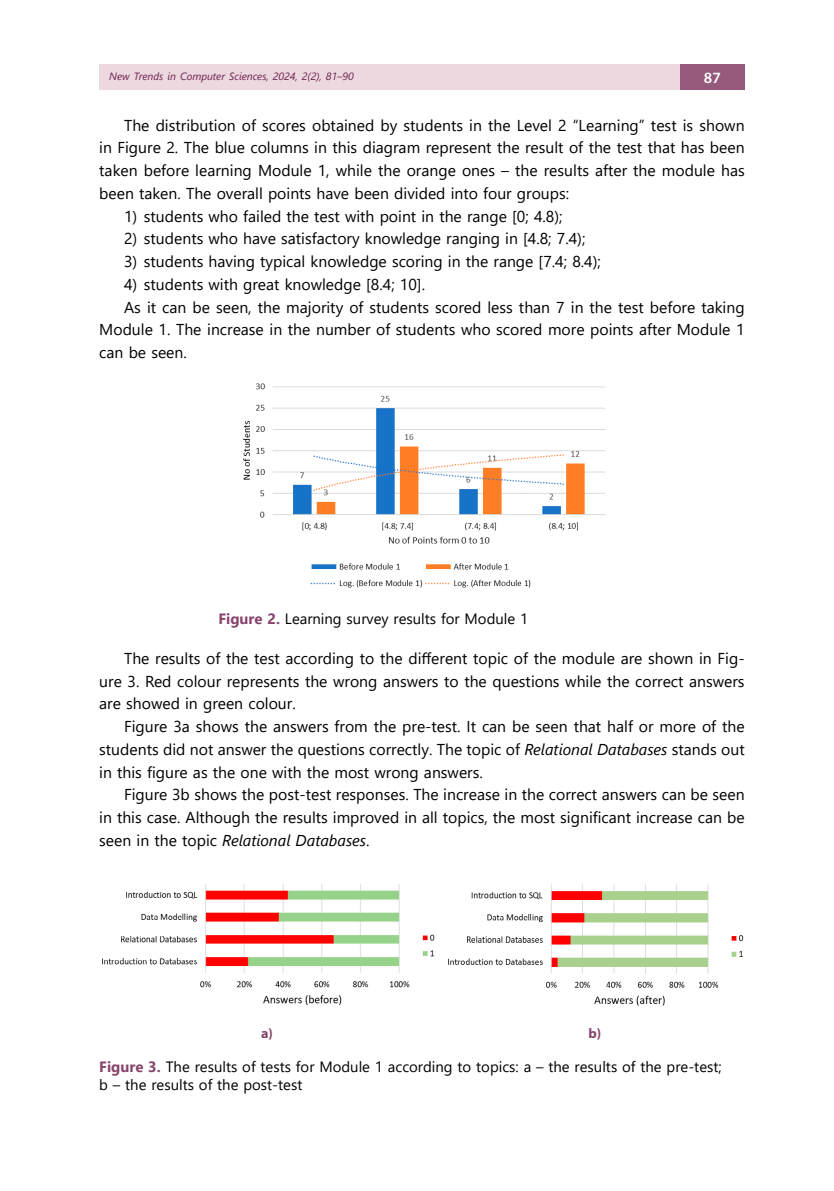
<style>
.page{position:relative;width:834px;height:1191px;background:#fff}
.page>*{position:absolute;margin:0;border:0;box-sizing:border-box;transform-origin:0 0}
.t1{font:15.75px/22.8px "Segoe UI";color:#000;text-align:justify}
.t2{font:600 15.75px "Myriad Pro";color:#fff}
.t3{font:14.88px/17.8px "Segoe UI";color:#000}
.t4{font:700 14px "Myriad Pro";color:#87456c}
.t5{font:italic 10.5px "Segoe UI";color:#6e1e4d}
.s1{font-weight:700;color:#87456c}
.s2{font-style:italic}
</style>
<div class="page">
<div style="left:99px;top:64px;width:581px;height:26px;background:#ecd9df"></div>
<div style="left:680px;top:64px;width:64px;height:26px;background:#95597c"></div>
<img style="left:243px;top:383px;width:362px;height:205px">
<img style="left:102px;top:884px;width:333px;height:121px">
<img style="left:448px;top:884px;width:296px;height:122px">
<p class="t5" style="left:109px;top:67px;width:246px">New Trends in Computer Sciences, 2024, 2(2), 81–90</p>
<p class="t2" style="left:703px;top:67px;width:18px">87</p>
<p class="t1" style="left:99px;top:112px;width:647px;text-indent:25px">The distribution of scores obtained by students in the Level 2 “Learning” test is shown in Figure 2. The blue columns in this diagram represent the result of the test that has been taken before learning Module 1, while the orange ones – the results after the module has been taken. The overall points have been divided into four groups:</p>
<p class="t1" style="left:124px;top:203px;width:440px">1) students who failed the test with point in the range [0; 4.8);</p>
<p class="t1" style="left:124px;top:226px;width:463px">2) students who have satisfactory knowledge ranging in [4.8; 7.4);</p>
<p class="t1" style="left:124px;top:249px;width:478px">3) students having typical knowledge scoring in the range [7.4; 8.4);</p>
<p class="t1" style="left:124px;top:271px;width:302px">4) students with great knowledge [8.4; 10].</p>
<p class="t1" style="left:124px;top:294px;width:622px">As it can be seen, the majority of students scored less than 7 in the test before taking</p>
<p class="t1" style="left:99px;top:317px;width:646px">Module 1. The increase in the number of students who scored more points after Module 1</p>
<p class="t1" style="left:99px;top:340px;width:89px">can be seen.</p>
<p class="t3" style="left:218px;top:608px;width:311px"><span class="s1">Figure 2.</span> Learning survey results for Module 1</p>
<p class="t1" style="left:99px;top:645px;width:646px;text-indent:25px">The results of the test according to the different topic of the module are shown in Fig&shy;ure 3. Red colour represents the wrong answers to the questions while the correct answers are showed in green colour.</p>
<p class="t1" style="left:99px;top:714px;width:646px;text-indent:25px">Figure 3a shows the answers from the pre-test. It can be seen that half or more of the students did not answer the questions correctly. The topic of <span class="s2">Relational Databases</span> stands out in this figure as the one with the most wrong answers.</p>
<p class="t1" style="left:99px;top:782px;width:646px;text-indent:25px">Figure 3b shows the post-test responses. The increase in the correct answers can be seen in this case. Although the results improved in all topics, the most significant increase can be seen in the topic <span class="s2">Relational Databases</span>.</p>
<p class="t4" style="left:261px;top:1023px;width:13px">a)</p>
<p class="t4" style="left:588px;top:1023px;width:14px">b)</p>
<p class="t3" style="left:99px;top:1056px;width:623px"><span class="s1">Figure 3.</span> The results of tests for Module 1 according to topics: a – the results of the pre-test; b – the results of the post-test</p>
</div>
